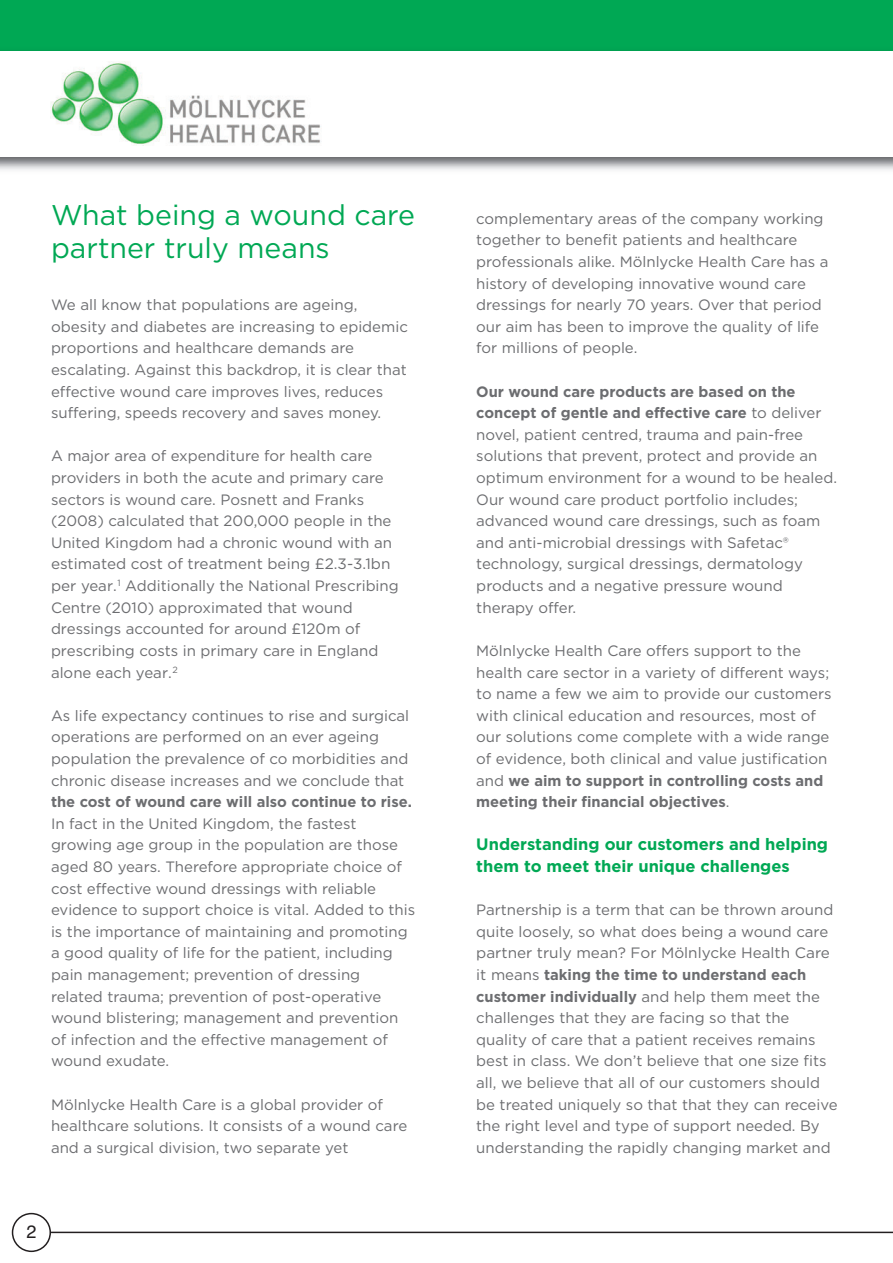
<style>
.page{position:relative;width:893px;height:1263px;background:#fff}
.page>*{position:absolute;margin:0;border:0;box-sizing:border-box;transform-origin:0 0}
.t1{font:28.5px/33px "Gotham";color:#00a854}
.t2{font:18px "Helvetica";color:#231f20}
.t3{font:700 16.5px/21.6px "Gotham";color:#00a854}
.t4{font:15px/21.6px "Gotham";color:#6c6d70}
.t5{font:700 15px "Gotham";color:#6c6d70}
.s1{font-weight:700}
</style>
<div class="page">
<div style="left:0;top:0;width:893px;height:67px;background:#00a854"></div>
<div style="left:0;top:51px;width:893px;height:105px;background:#fff"></div>
<img style="left:51px;top:62px;width:270px;height:84px">
<svg style="left:12px;top:1213px;width:39px;height:39px"></svg>
<hr style="left:51px;top:1231px;width:842px;height:2px;background:#231f20">
<h1 class="t1" style="left:51px;top:201px;width:366px">What being a wound care partner truly means</h1>
<p class="t4" style="left:51px;top:295px;width:358px">We all know that populations are ageing, obesity and diabetes are increasing to epidemic proportions and healthcare demands are escalating. Against this backdrop, it is clear that effective wound care improves lives, reduces suffering, speeds recovery and saves money.</p>
<p class="t4" style="left:51px;top:447px;width:349px">A major area of expenditure for health care providers in both the acute and primary care sectors is wound care. Posnett and Franks (2008) calculated that 200,000 people in the United Kingdom had a chronic wound with an estimated cost of treatment being £2.3-3.1bn per year.<sup>1</sup> Additionally the National Prescribing Centre (2010) approximated that wound dressings accounted for around £120m of prescribing costs in primary care in England alone each year.<sup>2</sup></p>
<p class="t4" style="left:51px;top:706px;width:360px">As life expectancy continues to rise and surgical operations are performed on an ever ageing population the prevalence of co morbidities and chronic disease increases and we conclude that</p>
<p class="t5" style="left:51px;top:797px;width:362px">the cost of wound care will also continue to rise.</p>
<p class="t4" style="left:51px;top:814px;width:366px">In fact in the United Kingdom, the fastest growing age group in the population are those aged 80 years. Therefore appropriate choice of cost effective wound dressings with reliable evidence to support choice is vital. Added to this is the importance of maintaining and promoting a good quality of life for the patient, including pain management; prevention of dressing related trauma; prevention of post-operative wound blistering; management and prevention of infection and the effective management of wound exudate.</p>
<p class="t4" style="left:51px;top:1095px;width:358px">Mölnlycke Health Care is a global provider of healthcare solutions. It consists of a wound care and a surgical division, two separate yet</p>
<p class="t2" style="left:27px;top:1221px;width:12px">2</p>
<p class="t4" style="left:476px;top:209px;width:354px">complementary areas of the company working together to benefit patients and healthcare professionals alike. Mölnlycke Health Care has a history of developing innovative wound care dressings for nearly 70 years. Over that period our aim has been to improve the quality of life for millions of people.</p>
<p class="t4" style="left:476px;top:382px;width:362px"><span class="s1">Our wound care products are based on the concept of gentle and effective care</span> to deliver novel, patient centred, trauma and pain-free solutions that prevent, protect and provide an optimum environment for a wound to be healed.<br>Our wound care product portfolio includes; advanced wound care dressings, such as foam and anti-microbial dressings with Safetac® technology, surgical dressings, dermatology products and a negative pressure wound therapy offer.</p>
<p class="t4" style="left:476px;top:641px;width:357px">Mölnlycke Health Care offers support to the health care sector in a variety of different ways; to name a few we aim to provide our customers with clinical education and resources, most of our solutions come complete with a wide range of evidence, both clinical and value justification and <span class="s1">we aim to support in controlling costs and meeting their financial objectives</span>.</p>
<p class="t3" style="left:476px;top:835px;width:353px">Understanding our customers and helping them to meet their unique challenges</p>
<p class="t4" style="left:476px;top:900px;width:363px">Partnership is a term that can be thrown around quite loosely, so what does being a wound care partner truly mean? For Mölnlycke Health Care it means <span class="s1">taking the time to understand each customer individually</span> and help them meet the challenges that they are facing so that the quality of care that a patient receives remains best in class. We don’t believe that one size fits all, we believe that all of our customers should be treated uniquely so that that they can receive the right level and type of support needed. By understanding the rapidly changing market and</p>
</div>
